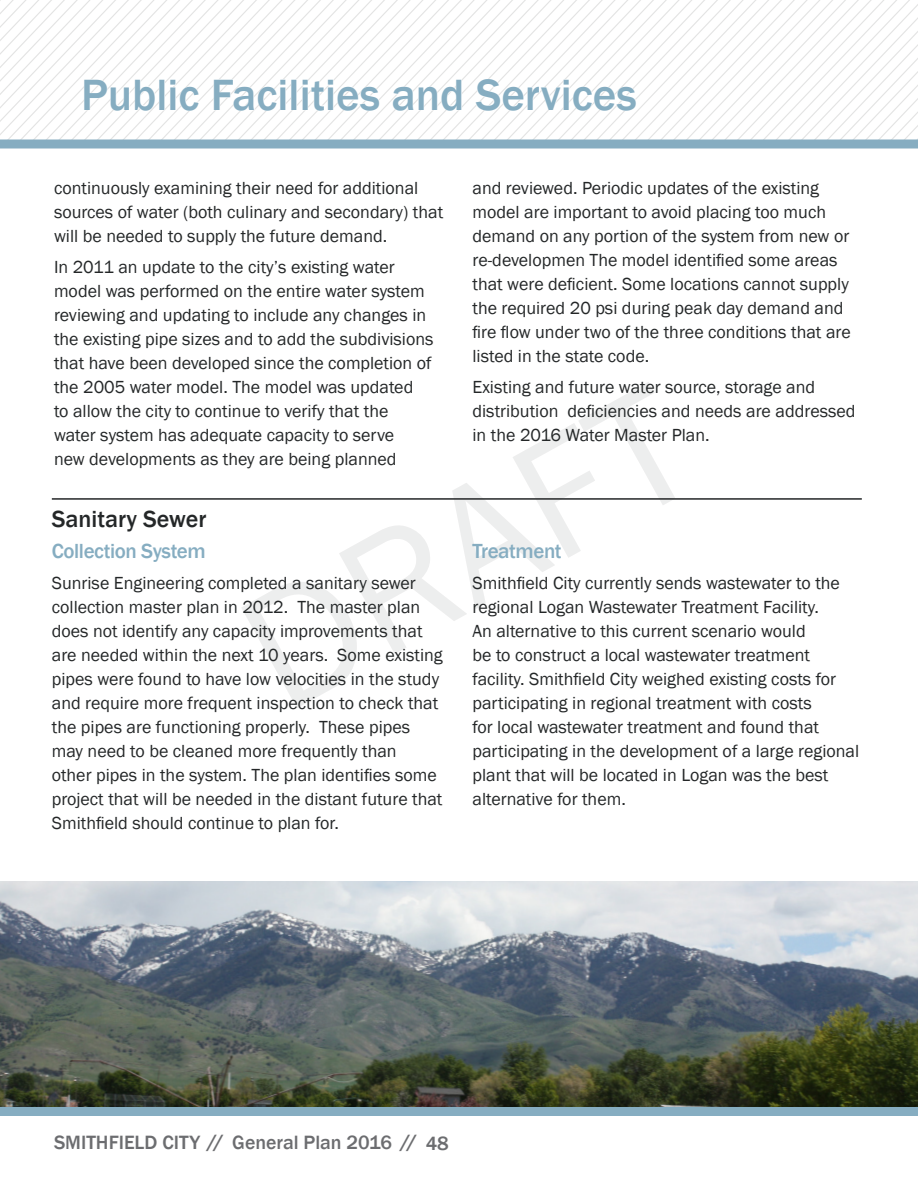
<style>
.page{position:relative;width:918px;height:1188px;background:#fff}
.page>*{position:absolute;margin:0;border:0;box-sizing:border-box;transform-origin:0 0}
.t1{font:500 45px "Franklin Gothic";color:#86adc1}
.Heading_1{font:500 24px "Franklin Gothic";color:#242728}
.Heading_2{font:500 21px "Franklin Gothic";letter-spacing:-.02em;color:#86adc1}
.t2{font:500 19.8px "Franklin Gothic";color:#6c6d70}
.Text{font:18px/24px "Franklin Gothic";color:#242728}
.s1{font-weight:800}
</style>
<div class="page">
<svg style="left:0;top:0;width:57px;height:140px"></svg>
<svg style="left:57px;top:0;width:237px;height:140px"></svg>
<div style="left:0;top:140px;width:918px;height:8px;background:#86adc1"></div>
<div style="left:0;top:1107px;width:918px;height:9px;background:#86adc1"></div>
<svg style="left:242px;top:382px;width:433px;height:326px"></svg>
<svg style="left:84px;top:79px;width:72px;height:32px"></svg>
<svg style="left:170px;top:79px;width:29px;height:32px"></svg>
<svg style="left:213px;top:79px;width:73px;height:32px"></svg>
<div style="left:292px;top:80px;width:5px;height:30px;border:1px solid #fff"></div>
<svg style="left:294px;top:0;width:624px;height:140px"></svg>
<hr style="left:52px;top:498px;width:810px;height:2px;background:#242728">
<img style="left:0;top:881px;width:918px;height:226px">
<p class="t1" style="left:81px;top:67px;width:557px">Public Facilities and Services</p>
<p class="Text" style="left:54px;top:176px;width:391px">continuously examining their need for additional sources of water (both culinary and secondary) that will be needed to supply the future demand.</p>
<p class="Text" style="left:54px;top:255px;width:381px">In 2011 an update to the city’s existing water model was performed on the entire water system reviewing and updating to include any changes in the existing pipe sizes and to add the subdivisions that have been developed since the completion of the 2005 water model. The model was updated<br>to allow the city to continue to verify that the water system has adequate capacity to serve<br>new developments as they are being planned</p>
<p class="Heading_1" style="left:52px;top:504px;width:156px">Sanitary Sewer</p>
<p class="Heading_2" style="left:52px;top:538px;width:155px">Collection System</p>
<p class="Text" style="left:52px;top:571px;width:392px">Sunrise Engineering completed a sanitary sewer collection master plan in 2012. The master plan does not identify any capacity improvements that are needed within the next 10 years. Some existing pipes were found to have low velocities in the study and require more frequent inspection to check that the pipes are functioning properly. These pipes may need to be cleaned more frequently than<br>other pipes in the system. The plan identifies some project that will be needed in the distant future that Smithfield should continue to plan for.</p>
<p class="Text" style="left:472px;top:176px;width:380px">and reviewed. Periodic updates of the existing model are important to avoid placing too much demand on any portion of the system from new or re-developmen The model identified some areas that were deficient. Some locations cannot supply the required 20 psi during peak day demand and fire flow under two of the three conditions that are listed in the state code.</p>
<p class="Text" style="left:472px;top:375px;width:385px">Existing and future water source, storage and distribution deficiencies and needs are addressed in the 2016 Water Master Plan.</p>
<p class="Heading_2" style="left:472px;top:538px;width:91px">Treatment</p>
<p class="Text" style="left:472px;top:571px;width:388px">Smithfield City currently sends wastewater to the regional Logan Wastewater Treatment Facility.<br>An alternative to this current scenario would<br>be to construct a local wastewater treatment facility. Smithfield City weighed existing costs for participating in regional treatment with costs<br>for local wastewater treatment and found that participating in the development of a large regional plant that will be located in Logan was the best alternative for them.</p>
<p class="t2" style="left:54px;top:1131px;width:396px">SMITHFIELD CITY <span class="s1">//</span> General Plan 2016 <span class="s1">//</span> 48</p>
</div>
